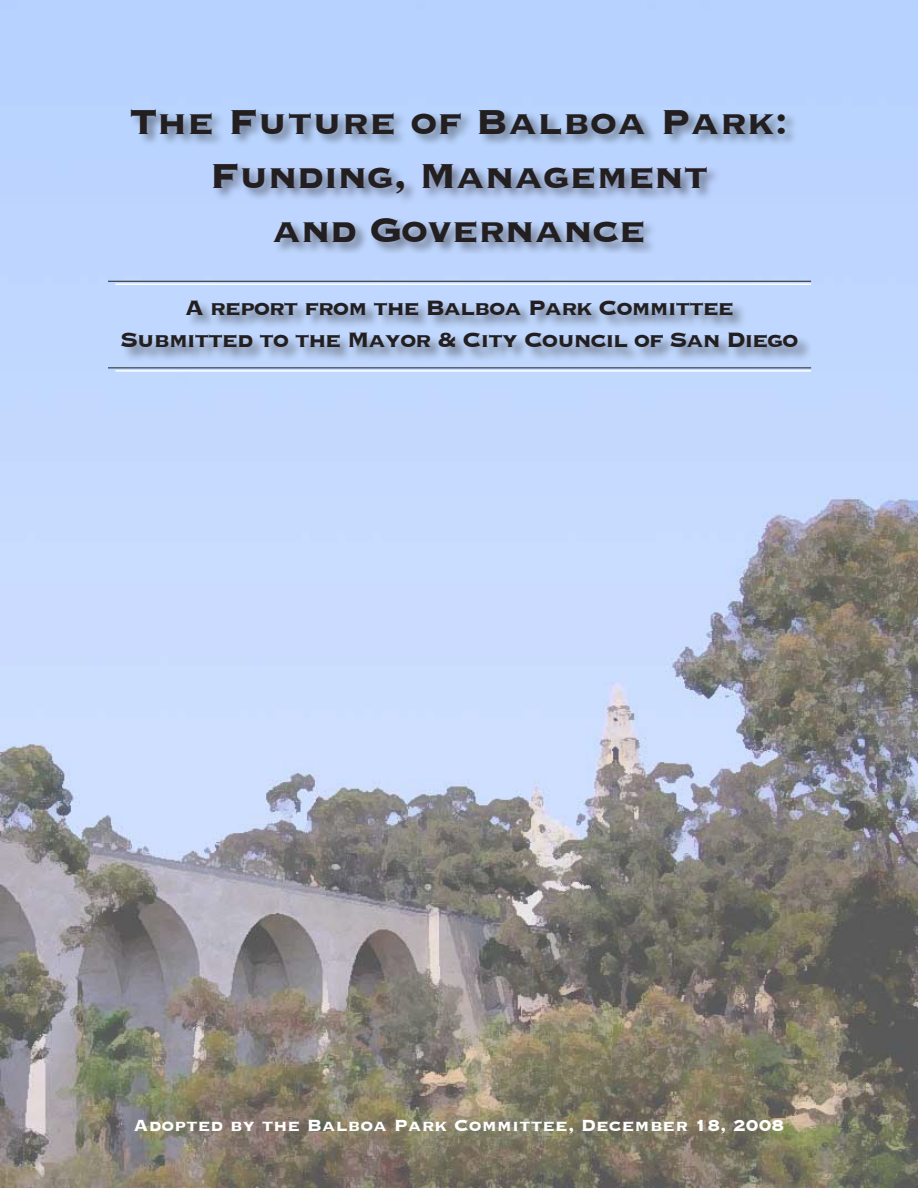
<style>
.page{position:relative;width:918px;height:1188px;background:#fff}
.page>*{position:absolute;margin:0;border:0;box-sizing:border-box;transform-origin:0 0}
.t1{font:700 45px/54px "Copperplate";letter-spacing:-.02em;color:#231f20;text-align:center}
.t2{font:700 27px "Copperplate";letter-spacing:-.05em;color:#231f20}
.t3{font:700 21px "Copperplate";color:#fff}
</style>
<div class="page">
<img style="left:0;top:0;width:918px;height:1188px">
<div style="left:129px;top:106px;width:670px;height:148px;background:#231f20;opacity:.5"></div>
<div style="left:121px;top:300px;width:691px;height:63px;background:#231f20;opacity:.5"></div>
<hr style="left:116px;top:284px;width:695px;height:1px;background:#fff">
<hr style="left:116px;top:370px;width:695px;height:2px;background:#fff">
<hr style="left:108px;top:281px;width:703px;height:1px;background:#231f20">
<hr style="left:108px;top:368px;width:703px;height:1px;background:#231f20">
<p class="t1" style="left:130px;top:92px;width:660px">The Future of Balboa Park:</p>
<p class="t1" style="left:210px;top:146px;width:500px">Funding, Management and Governance</p>
<p class="t2" style="left:185px;top:290px;width:551px">A report from the Balboa Park Committee</p>
<p class="t2" style="left:120px;top:322px;width:680px">Submitted to the Mayor &amp; City Council of San Diego</p>
<p class="t3" style="left:134px;top:1112px;width:652px">Adopted by the Balboa Park Committee, December 18, 2008</p>
</div>
